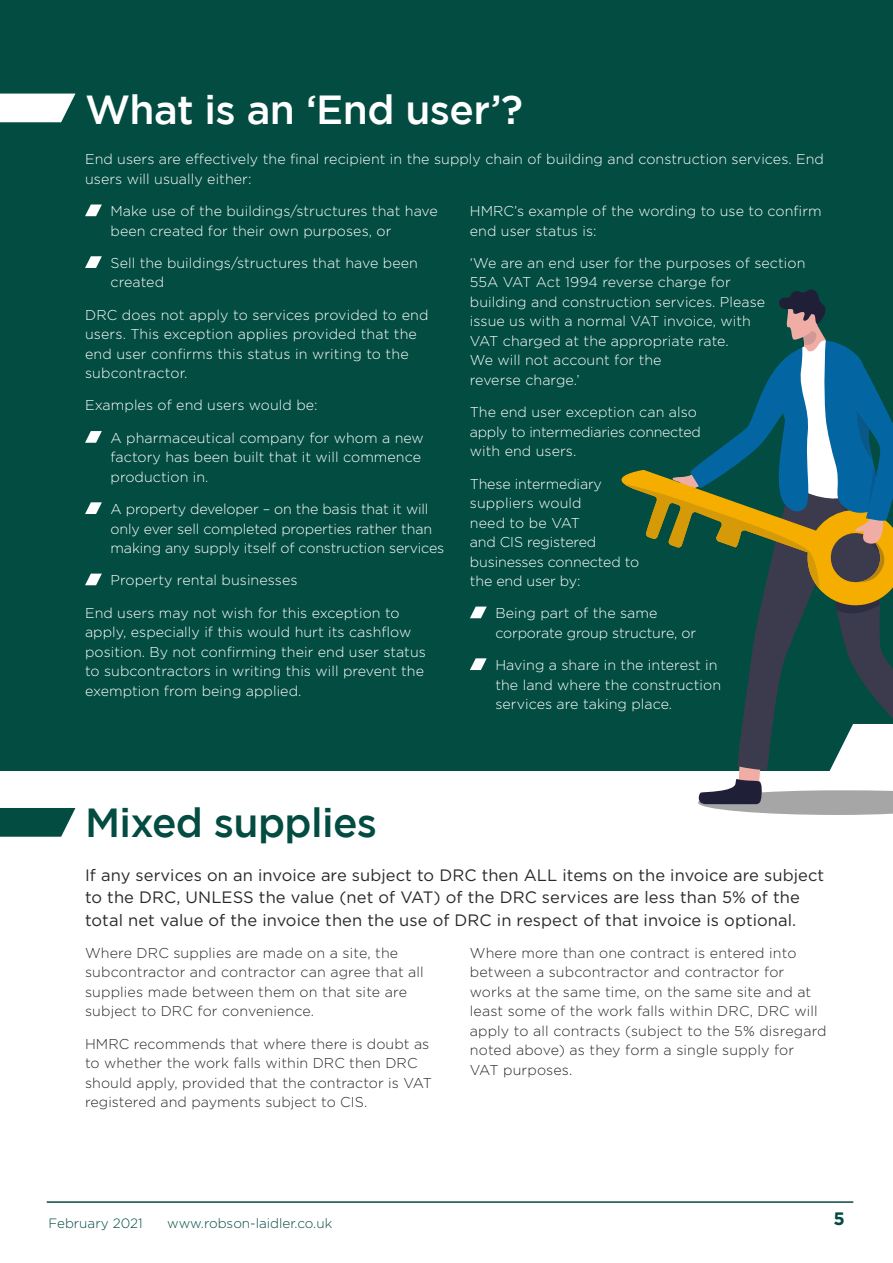
<style>
.page{position:relative;width:893px;height:1263px;background:#fff}
.page>*{position:absolute;margin:0;border:0;box-sizing:border-box;transform-origin:0 0}
.t1{font:500 40.5px "Gotham";letter-spacing:-.015em;color:#fff}
.t2{font:500 40.5px "Gotham";letter-spacing:-.015em;color:#034c41}
.t3{font:700 18px "Gotham";color:#034c41}
.t4{font:16.5px/22.5px "Gotham";letter-spacing:.005em;color:#2b292a}
.t5{font:300 14.25px/19.5px "Gotham";letter-spacing:.005em;color:#fff}
.t6{font:300 14.25px/19.5px "Gotham";letter-spacing:.01em;color:#2b292a}
.t7{font:300 14.25px/19.5px "Gotham";letter-spacing:-.02em;color:#fff}
.t8{font:300 13.5px "Gotham";color:#034c41}
</style>
<div class="page">
<div style="left:0;top:0;width:893px;height:771px;background:#034c41"></div>
<svg style="left:85px;top:204px;width:17px;height:12px"></svg>
<svg style="left:85px;top:256px;width:17px;height:12px"></svg>
<svg style="left:85px;top:431px;width:17px;height:12px"></svg>
<svg style="left:85px;top:502px;width:17px;height:12px"></svg>
<svg style="left:85px;top:574px;width:17px;height:11px"></svg>
<svg style="left:470px;top:607px;width:17px;height:11px"></svg>
<svg style="left:470px;top:658px;width:17px;height:12px"></svg>
<svg style="left:698px;top:770px;width:195px;height:45px"></svg>
<svg style="left:737px;top:613px;width:156px;height:157px"></svg>
<svg style="left:621px;top:289px;width:272px;height:324px"></svg>
<svg style="left:0;top:94px;width:75px;height:28px;background:#e8eeed"></svg>
<svg style="left:0;top:808px;width:75px;height:29px;background:#1b5d53"></svg>
<hr style="left:47px;top:1201px;width:806px;height:2px;background:#034c41">
<p class="t1" style="left:85px;top:86px;width:440px">What is an ‘End user’?</p>
<p class="t5" style="left:85px;top:149px;width:740px">End users are effectively the final recipient in the supply chain of building and construction services. End users will usually either:</p>
<p class="t5" style="left:111px;top:201px;width:329px">Make use of the buildings/structures that have been created for their own purposes, or</p>
<p class="t5" style="left:111px;top:253px;width:309px">Sell the buildings/structures that have been created</p>
<p class="t5" style="left:85px;top:305px;width:345px">DRC does not apply to services provided to end users. This exception applies provided that the end user confirms this status in writing to the subcontractor.</p>
<p class="t5" style="left:85px;top:395px;width:234px">Examples of end users would be:</p>
<p class="t5" style="left:111px;top:428px;width:315px">A pharmaceutical company for whom a new factory has been built that it will commence production in.</p>
<p class="t5" style="left:111px;top:499px;width:335px">A property developer – on the basis that it will only ever sell completed properties rather than making any supply itself of construction services</p>
<p class="t5" style="left:111px;top:570px;width:188px">Property rental businesses</p>
<p class="t5" style="left:85px;top:602px;width:342px">End users may not wish for this exception to apply, especially if this would hurt its cashflow position. By not confirming their end user status to subcontractors in writing this will prevent the exemption from being applied.</p>
<p class="t5" style="left:470px;top:201px;width:353px">HMRC’s example of the wording to use to confirm end user status is:</p>
<p class="t5" style="left:470px;top:253px;width:337px">‘We are an end user for the purposes of section 55A VAT Act 1994 reverse charge for<br>building and construction services. Please<br>issue us with a normal VAT invoice, with<br>VAT charged at the appropriate rate.<br>We will not account for the<br>reverse charge.’</p>
<p class="t7" style="left:470px;top:402px;width:232px">The end user exception can also apply to intermediaries connected with end users.</p>
<p class="t5" style="left:470px;top:473px;width:171px">These intermediary suppliers would<br>need to be VAT<br>and CIS registered businesses connected to the end user by:</p>
<p class="t5" style="left:495px;top:603px;width:202px">Being part of the same corporate group structure, or</p>
<p class="t5" style="left:495px;top:655px;width:227px">Having a share in the interest in the land where the construction services are taking place.</p>
<p class="t2" style="left:85px;top:799px;width:294px">Mixed supplies</p>
<p class="t4" style="left:85px;top:863px;width:741px">If any services on an invoice are subject to DRC then ALL items on the invoice are subject to the DRC, UNLESS the value (net of VAT) of the DRC services are less than 5% of the total net value of the invoice then the use of DRC in respect of that invoice is optional.</p>
<p class="t6" style="left:85px;top:943px;width:340px">Where DRC supplies are made on a site, the subcontractor and contractor can agree that all supplies made between them on that site are subject to DRC for convenience.</p>
<p class="t6" style="left:85px;top:1034px;width:348px">HMRC recommends that where there is doubt as to whether the work falls within DRC then DRC should apply, provided that the contractor is VAT registered and payments subject to CIS.</p>
<p class="t6" style="left:470px;top:943px;width:358px">Where more than one contract is entered into between a subcontractor and contractor for works at the same time, on the same site and at least some of the work falls within DRC, DRC will apply to all contracts (subject to the 5% disregard noted above) as they form a single supply for VAT purposes.</p>
<p class="t8" style="left:48px;top:1215px;width:96px">February 2021</p>
<p class="t8" style="left:167px;top:1215px;width:166px">www.robson-laidler.co.uk</p>
<p class="t3" style="left:833px;top:1208px;width:13px">5</p>
</div>
